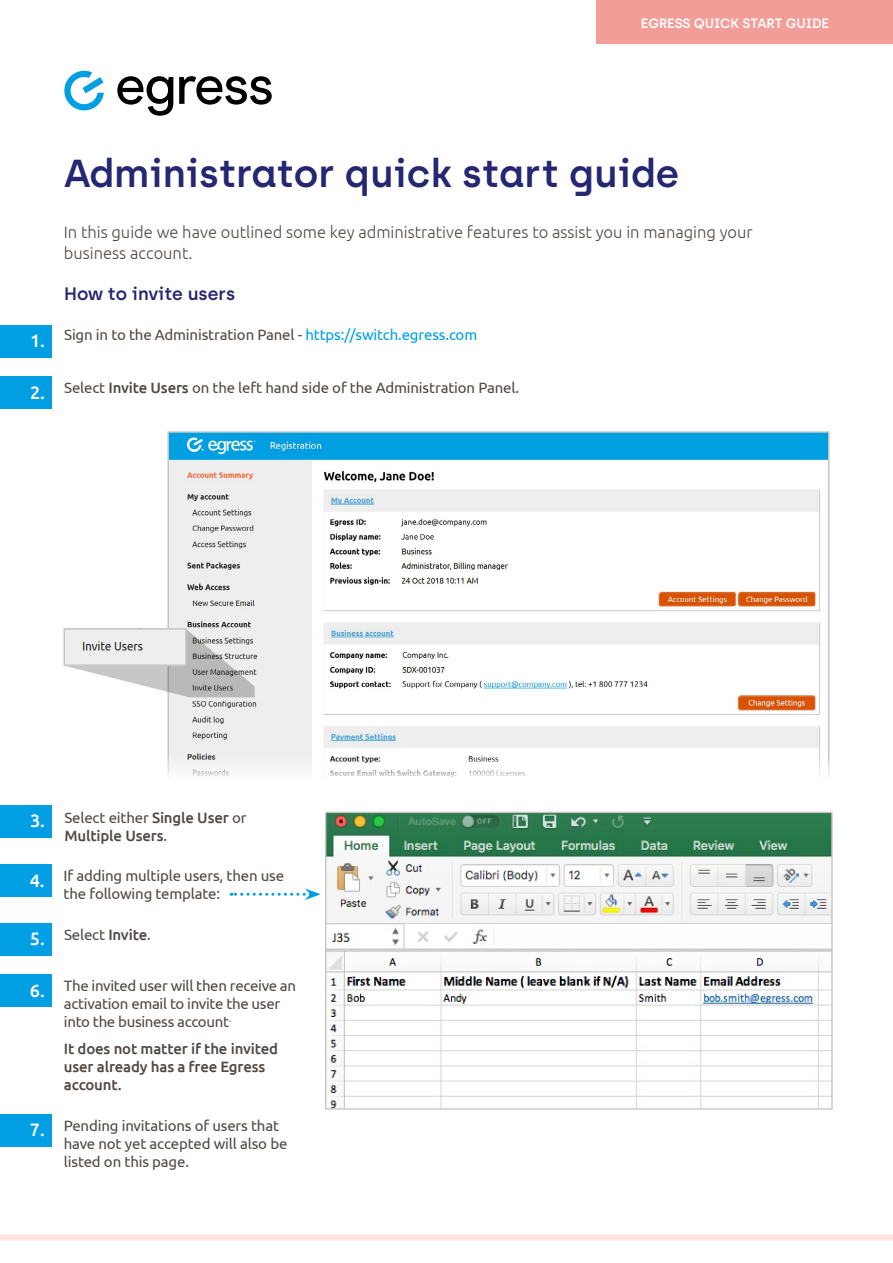
<style>
.page{position:relative;width:893px;height:1263px;background:#fff}
.page>*{position:absolute;margin:0;border:0;box-sizing:border-box;transform-origin:0 0}
.t1{font:600 39px "Archia";color:#252772}
.t2{font:600 18px "Archia";color:#252772}
.t3{font:500 18px "Ubuntu";color:#fff}
.t4{font:300 16.5px/21px "Ubuntu";color:#4f4946}
.t5{font:15px/18px "Ubuntu";letter-spacing:-.01em;color:#4f4946}
.t6{font:500 15px/18px "Ubuntu";letter-spacing:-.01em;color:#4f4946}
.t7{font:600 13.5px "Archia";letter-spacing:-.01em;color:#fff}
.s1{color:#009fe3}
.s2{font-weight:500}
.s3{font-weight:400}
</style>
<div class="page">
<div style="left:0;top:325px;width:52px;height:32px;background:#009fe3"></div>
<div style="left:0;top:376px;width:52px;height:33px;background:#009fe3"></div>
<div style="left:0;top:805px;width:52px;height:32px;background:#009fe3"></div>
<div style="left:0;top:864px;width:52px;height:33px;background:#009fe3"></div>
<div style="left:0;top:923px;width:52px;height:32px;background:#009fe3"></div>
<div style="left:0;top:974px;width:52px;height:33px;background:#009fe3"></div>
<div style="left:0;top:1114px;width:52px;height:32px;background:#009fe3"></div>
<img style="left:170px;top:434px;width:656px;height:344px">
<div style="left:167px;top:431px;width:662px;height:357px;border:2px solid #c6c6c6"></div>
<svg style="left:66px;top:628px;width:189px;height:69px"></svg>
<img style="left:67px;top:631px;width:117px;height:32px">
<div style="left:64px;top:628px;width:123px;height:38px;border:2px solid #c6c6c6"></div>
<img style="left:327px;top:814px;width:504px;height:294px">
<div style="left:325px;top:812px;width:508px;height:298px;border:1px solid #c6c6c6"></div>
<svg style="left:231px;top:888px;width:90px;height:12px"></svg>
<svg style="left:64px;top:71px;width:40px;height:39px"></svg>
<svg style="left:117px;top:76px;width:56px;height:40px"></svg>
<svg style="left:179px;top:76px;width:93px;height:29px"></svg>
<div style="left:597px;top:0;width:296px;height:43px;background:#f39d99"></div>
<div style="left:0;top:1234px;width:893px;height:6px;background:#fce4e1"></div>
<p class="t7" style="left:641px;top:15px;width:190px">EGRESS QUICK START GUIDE</p>
<p class="t3" style="left:30px;top:329px;width:17px">1.</p>
<p class="t3" style="left:30px;top:381px;width:17px">2.</p>
<h1 class="t1" style="left:64px;top:149px;width:617px">Administrator quick start guide</h1>
<p class="t4" style="left:64px;top:221px;width:690px">In this guide we have outlined some key administrative features to assist you in managing your business account.</p>
<p class="t2" style="left:64px;top:283px;width:172px">How to invite users</p>
<p class="t5" style="left:64px;top:326px;width:415px">Sign in to the Administration Panel - <span class="s1">https://switch.egress.com</span></p>
<p class="t5" style="left:64px;top:378px;width:456px">Select <span class="s2">Invite Users</span> on the left hand side of the Administration Panel.</p>
<p class="t3" style="left:30px;top:809px;width:17px">3.</p>
<p class="t3" style="left:30px;top:869px;width:17px">4.</p>
<p class="t3" style="left:30px;top:927px;width:17px">5.</p>
<p class="t3" style="left:30px;top:979px;width:17px">6.</p>
<p class="t3" style="left:30px;top:1118px;width:17px">7.</p>
<p class="t6" style="left:64px;top:808px;width:184px"><span class="s3">Select either</span> Single User <span class="s3">or<br></span>Multiple Users<span class="s3">.</span></p>
<p class="t5" style="left:64px;top:866px;width:222px">If adding multiple users, then use the following template:</p>
<p class="t5" style="left:64px;top:925px;width:88px">Select <span class="s2">Invite</span>.</p>
<p class="t5" style="left:64px;top:977px;width:234px">The invited user will then receive an activation email to invite the user into the business account<sup>.</sup></p>
<p class="t6" style="left:64px;top:1039px;width:216px">It does not matter if the invited user already has a free Egress account.</p>
<p class="t5" style="left:64px;top:1116px;width:225px">Pending invitations of users that have not yet accepted will also be listed on this page.</p>
</div>
